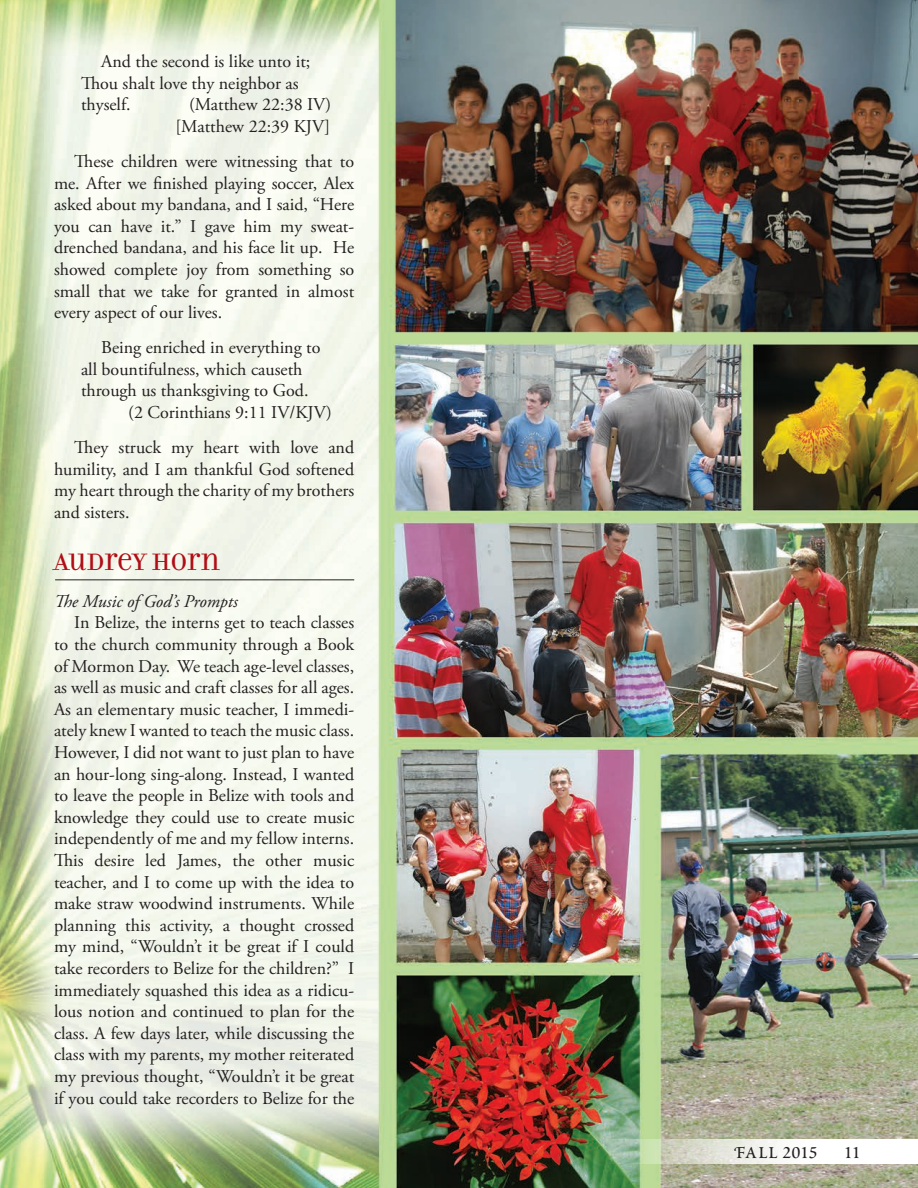
<style>
.page{position:relative;width:918px;height:1188px;background:#fff}
.page>*{position:absolute;margin:0;border:0;box-sizing:border-box;transform-origin:0 0}
.t1{font:25.5px "Poetica Roman Small Caps";letter-spacing:-.02em;color:#231f20}
.t2{font:25.5px "Filosofia Unicase";letter-spacing:-.015em;color:#b00d15}
.t3{font:18px/21.6px "Adobe Garamond Pro";color:#231f20;text-align:justify}
.t4{font:italic 18px "Adobe Garamond Pro";color:#231f20}
</style>
<div class="page">
<img style="left:0;top:0;width:918px;height:1188px">
<svg style="left:608px;top:1139px;width:310px;height:25px"></svg>
<hr style="left:55px;top:579px;width:299px;height:1px;background:#231f20">
<p class="t3" style="left:81px;top:51px;width:231px;text-align:left;text-indent:20px">And the second is like unto it;<br>Thou shalt love thy neighbor as thyself.</p>
<p class="t3" style="left:176px;top:94px;width:157px;text-align:right">(Matthew 22:38 IV) [Matthew 22:39 KJV]</p>
<p class="t3" style="left:54px;top:151px;width:302px;text-indent:20px">These children were witnessing that to me. After we finished playing soccer, Alex asked about my bandana, and I said, “Here you can have it.” I gave him my sweat&shy;drenched bandana, and his face lit up. He showed complete joy from something so small that we take for granted in almost every aspect of our lives.</p>
<p class="t3" style="left:101px;top:337px;width:221px">Being enriched in everything to</p>
<p class="t3" style="left:81px;top:359px;width:223px">all bountifulness, which causeth</p>
<p class="t3" style="left:81px;top:381px;width:229px">through us thanksgiving to God.</p>
<p class="t3" style="left:128px;top:402px;width:205px">(2 Corinthians 9:11 IV/KJV)</p>
<p class="t3" style="left:54px;top:437px;width:302px;text-indent:20px">They struck my heart with love and humility, and I am thankful God softened my heart through the charity of my brothers and sisters.</p>
<h1 class="t2" style="left:54px;top:547px;width:167px">AUDREY HORN</h1>
<p class="t4" style="left:54px;top:590px;width:185px">The Music of God’s Prompts</p>
<p class="t3" style="left:54px;top:612px;width:302px;text-indent:20px">In Belize, the interns get to teach classes to the church community through a Book of Mormon Day. We teach age-level classes, as well as music and craft classes for all ages.<br>As an elementary music teacher, I immedi&shy;ately knew I wanted to teach the music class.<br>However, I did not want to just plan to have an hour-long sing-along. Instead, I wanted to leave the people in Belize with tools and knowledge they could use to create music independently of me and my fellow interns.<br>This desire led James, the other music teacher, and I to come up with the idea to make straw woodwind instruments. While planning this activity, a thought crossed my mind, “Wouldn’t it be great if I could take recorders to Belize for the children?” I immediately squashed this idea as a ridicu&shy;lous notion and continued to plan for the class. A few days later, while discussing the class with my parents, my mother reiterated my previous thought, “Wouldn’t it be great if you could take recorders to Belize for the</p>
<h1 class="t1" style="left:734px;top:1141px;width:129px">Fall 2015 11</h1>
</div>
